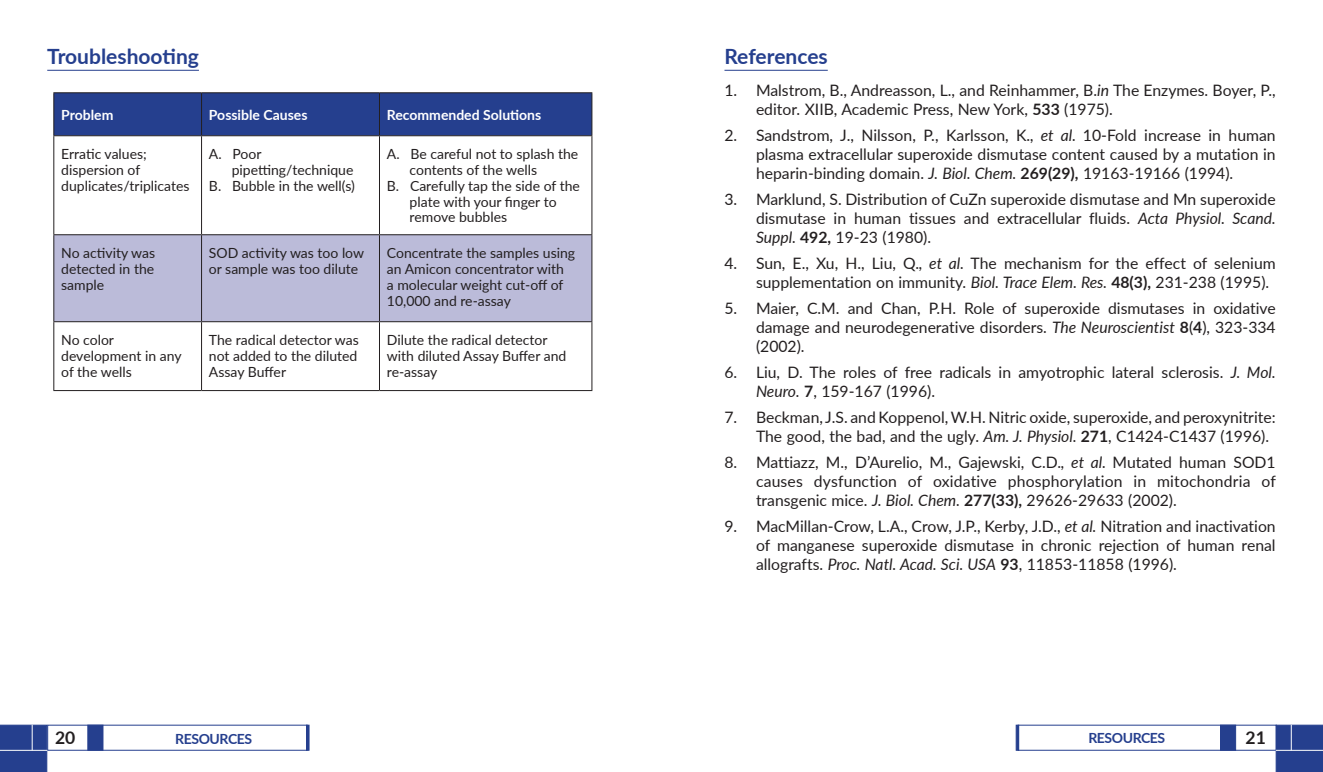
<style>
.page{position:relative;width:1323px;height:772px;background:#fff}
.page>*{position:absolute;margin:0;border:0;box-sizing:border-box;transform-origin:0 0}
.Heading_-_Resources{font:700 21px "Lato";color:#253f8e}
.t1{font:700 17.5px "Lato";color:#231f20}
.Long__List{font:15.75px/19.2px "Lato";color:#231f20;text-align:justify}
.Troubleshooting_Body{font:14px/15.8px "Lato";color:#231f20}
.Table_Heading{font:700 14px "Lato";color:#fff}
.t2{font:700 14px "Lato";letter-spacing:-.03em;color:#253f8e}
.s1{font-style:italic}
.s2{font-weight:700}
</style>
<div class="page">
<div style="left:87px;top:724px;width:16px;height:26px;background:#253f8e;border:1px solid #253f8e"></div>
<hr style="left:306px;top:724px;width:3px;height:26px;background:#253f8e">
<div style="left:1220px;top:724px;width:16px;height:26px;background:#253f8e;border:1px solid #253f8e"></div>
<div style="left:1016px;top:724px;width:3px;height:26px;background:#253f8e;border:1px solid #253f8e"></div>
<svg style="left:0;top:724px;width:47px;height:48px;background:#2b4491"></svg>
<hr style="left:0;top:750px;width:47px;height:1px;background:#fff">
<svg style="left:1276px;top:724px;width:47px;height:48px;background:#2b4491"></svg>
<hr style="left:1276px;top:750px;width:47px;height:1px;background:#fff">
<hr style="left:47px;top:70px;width:152px;height:1px;background:#253f8e">
<div style="left:54px;top:93px;width:537px;height:42px;background:#253f8e"></div>
<svg style="left:54px;top:136px;width:537px;height:254px"></svg>
<div style="left:54px;top:235px;width:537px;height:86px;background:#bbbbd9"></div>
<hr style="left:53px;top:92px;width:149px;height:1px;background:#231f20">
<hr style="left:53px;top:93px;width:1px;height:42px;background:#231f20">
<hr style="left:53px;top:135px;width:149px;height:1px;background:#231f20">
<hr style="left:53px;top:136px;width:1px;height:98px;background:#231f20">
<hr style="left:53px;top:234px;width:149px;height:1px;background:#231f20">
<hr style="left:53px;top:235px;width:1px;height:86px;background:#231f20">
<hr style="left:53px;top:321px;width:149px;height:1px;background:#231f20">
<hr style="left:53px;top:322px;width:1px;height:68px;background:#231f20">
<hr style="left:53px;top:390px;width:149px;height:1px;background:#231f20">
<hr style="left:202px;top:92px;width:177px;height:1px;background:#231f20">
<hr style="left:201px;top:93px;width:1px;height:42px;background:#231f20">
<hr style="left:202px;top:135px;width:177px;height:1px;background:#231f20">
<hr style="left:201px;top:136px;width:1px;height:98px;background:#231f20">
<hr style="left:202px;top:234px;width:177px;height:1px;background:#231f20">
<hr style="left:201px;top:235px;width:1px;height:86px;background:#231f20">
<hr style="left:202px;top:321px;width:177px;height:1px;background:#231f20">
<hr style="left:201px;top:322px;width:1px;height:68px;background:#231f20">
<hr style="left:202px;top:390px;width:177px;height:1px;background:#231f20">
<hr style="left:379px;top:92px;width:213px;height:1px;background:#231f20">
<hr style="left:379px;top:93px;width:1px;height:42px;background:#231f20">
<hr style="left:591px;top:93px;width:1px;height:42px;background:#231f20">
<hr style="left:379px;top:135px;width:213px;height:1px;background:#231f20">
<hr style="left:379px;top:136px;width:1px;height:98px;background:#231f20">
<hr style="left:591px;top:136px;width:1px;height:98px;background:#231f20">
<hr style="left:379px;top:234px;width:213px;height:1px;background:#231f20">
<hr style="left:379px;top:235px;width:1px;height:86px;background:#231f20">
<hr style="left:591px;top:235px;width:1px;height:86px;background:#231f20">
<hr style="left:379px;top:321px;width:213px;height:1px;background:#231f20">
<hr style="left:379px;top:322px;width:1px;height:68px;background:#231f20">
<hr style="left:591px;top:322px;width:1px;height:68px;background:#231f20">
<hr style="left:379px;top:390px;width:213px;height:1px;background:#231f20">
<hr style="left:724px;top:70px;width:104px;height:1px;background:#253f8e">
<p class="Heading_-_Resources" style="left:47px;top:41px;width:153px">Troubleshooting</p>
<p class="Table_Heading" style="left:61px;top:104px;width:54px">Problem</p>
<p class="Table_Heading" style="left:209px;top:104px;width:100px">Possible Causes</p>
<p class="Table_Heading" style="left:387px;top:104px;width:156px">Recommended Solutions</p>
<p class="Troubleshooting_Body" style="left:61px;top:146px;width:130px">Erratic values; dispersion of duplicates/triplicates</p>
<p class="Troubleshooting_Body" style="left:232px;top:146px;width:123px;text-indent:-23px">A. Poor pipetting/technique</p>
<p class="Troubleshooting_Body" style="left:410px;top:146px;width:170px;text-indent:-23px">A. Be careful not to splash the contents of the wells</p>
<p class="Troubleshooting_Body" style="left:410px;top:177px;width:172px;text-indent:-23px">B. Carefully tap the side of the plate with your finger to remove bubbles</p>
<p class="Troubleshooting_Body" style="left:209px;top:177px;width:147px">B. Bubble in the well(s)</p>
<p class="Troubleshooting_Body" style="left:61px;top:245px;width:95px;text-align:justify">No activity was detected in the sample</p>
<p class="Troubleshooting_Body" style="left:209px;top:245px;width:157px">SOD activity was too low or sample was too dilute</p>
<p class="Troubleshooting_Body" style="left:387px;top:245px;width:190px">Concentrate the samples using an Amicon concentrator with<br>a molecular weight cut-off of<br>10,000 and re-assay</p>
<p class="Troubleshooting_Body" style="left:61px;top:332px;width:122px">No color development in any of the wells</p>
<p class="Troubleshooting_Body" style="left:209px;top:332px;width:151px;text-align:justify">The radical detector was not added to the diluted Assay Buffer</p>
<p class="Troubleshooting_Body" style="left:387px;top:332px;width:181px">Dilute the radical detector with diluted Assay Buffer and re-assay</p>
<p class="Heading_-_Resources" style="left:724px;top:41px;width:105px">References</p>
<p class="Long__List" style="left:756px;top:80px;width:521px;text-indent:-32px">1. Malstrom, B., Andreasson, L., and Reinhammer, B.<span class="s1">in</span> The Enzymes. Boyer, P., editor. XIIB, Academic Press, New York, <span class="s2">533</span> (1975).</p>
<p class="Long__List" style="left:756px;top:125px;width:521px;text-indent:-32px">2. Sandstrom, J., Nilsson, P., Karlsson, K.<span class="s1">, et al.</span> 10-Fold increase in human plasma extracellular superoxide dismutase content caused by a mutation in heparin-binding domain. <span class="s1">J. Biol. Chem.</span> <span class="s2">269(29),</span> 19163-19166 (1994).</p>
<p class="Long__List" style="left:756px;top:189px;width:521px;text-indent:-32px">3. Marklund, S. Distribution of CuZn superoxide dismutase and Mn superoxide dismutase in human tissues and extracellular fluids. <span class="s1">Acta Physiol. Scand.<br>Suppl.</span> <span class="s2">492,</span> 19-23 (1980).</p>
<p class="Long__List" style="left:756px;top:253px;width:521px;text-indent:-32px">4. Sun, E., Xu, H., Liu, Q.<span class="s1">, et al.</span> The mechanism for the effect of selenium supplementation on immunity. <span class="s1">Biol. Trace Elem. Res.</span> <span class="s2">48(3),</span> 231-238 (1995).</p>
<p class="Long__List" style="left:756px;top:298px;width:521px;text-indent:-32px">5. Maier, C.M. and Chan, P.H. Role of superoxide dismutases in oxidative damage and neurodegenerative disorders. <span class="s1">The Neuroscientist</span> <span class="s2">8</span>(<span class="s2">4</span>), 323-334 (2002).</p>
<p class="Long__List" style="left:756px;top:362px;width:521px;text-indent:-32px">6. Liu, D. The roles of free radicals in amyotrophic lateral sclerosis. <span class="s1">J. Mol.<br>Neuro.</span> <span class="s2">7</span>, 159-167 (1996).</p>
<p class="Long__List" style="left:756px;top:407px;width:521px;text-indent:-32px">7. Beckman, J.S. and Koppenol, W.H. Nitric oxide, superoxide, and peroxynitrite:<br>The good, the bad, and the ugly. <span class="s1">Am. J. Physiol.</span> <span class="s2">271</span>, C1424-C1437 (1996).</p>
<p class="Long__List" style="left:756px;top:451px;width:521px;text-indent:-32px">8. Mattiazz, M., D’Aurelio, M., Gajewski, C.D.<span class="s1">, et al.</span> Mutated human SOD1 causes dysfunction of oxidative phosphorylation in mitochondria of transgenic mice. <span class="s1">J. Biol. Chem.</span> <span class="s2">277(33),</span> 29626-29633 (2002).</p>
<p class="Long__List" style="left:756px;top:515px;width:521px;text-indent:-32px">9. MacMillan-Crow, L.A., Crow, J.P., Kerby, J.D., <span class="s1">et al.</span> Nitration and inactivation of manganese superoxide dismutase in chronic rejection of human renal allografts. <span class="s1">Proc. Natl. Acad. Sci. USA</span> <span class="s2">93</span>, 11853-11858 (1996).</p>
<p class="t1" style="left:55px;top:725px;width:22px">20</p>
<p class="t2" style="left:175px;top:728px;width:78px">RESOURCES</p>
<p class="t2" style="left:1088px;top:727px;width:78px">RESOURCES</p>
<p class="t1" style="left:1246px;top:725px;width:22px">21</p>
</div>
